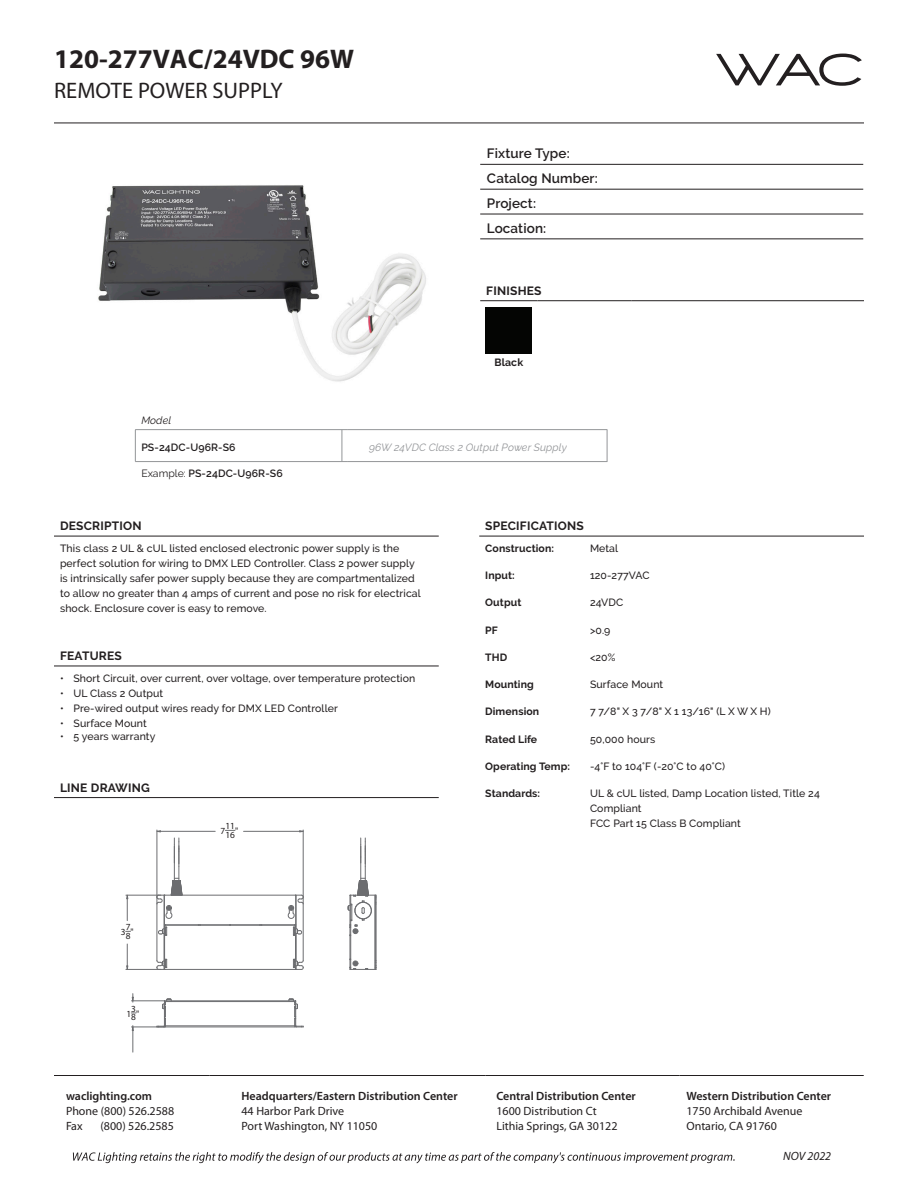
<style>
.page{position:relative;width:918px;height:1188px;background:#fff}
.page>*{position:absolute;margin:0;border:0;box-sizing:border-box;transform-origin:0 0}
.t1{font:700 27px "Myriad Pro";color:#231f20}
.t2{font:22.5px "Myriad Pro";color:#231f20}
.t3{font:600 13.5px/24.9px "Raleway";letter-spacing:.01em;color:#231f20}
.t4{font:12px/15px "Myriad Pro";color:#231f20}
.t5{font:600 12px "Myriad Pro";color:#231f20}
.t6{font:700 12px "Raleway";letter-spacing:.02em;color:#231f20}
.t7{font:italic 12px "Myriad Pro";color:#231f20}
.t8{font:500 10.5px/15px "Raleway";letter-spacing:.01em;color:#231f20}
.t9{font:700 10.5px "Raleway";letter-spacing:.01em;color:#231f20}
.t10{font:600 10.5px "Raleway";letter-spacing:.01em;color:#231f20}
.t11{font:italic 10.5px "Raleway";letter-spacing:.01em;color:#939598}
.t12{font:italic 10.5px "Raleway";letter-spacing:.01em;color:#231f20}
.t13{font:9.3px/6.9px "Myriad Pro";color:#231f20}
.s1{font-weight:400}
</style>
<div class="page">
<hr style="left:54px;top:1075px;width:155px;height:1px;background:#231f20">
<hr style="left:209px;top:1075px;width:277px;height:1px;background:#231f20">
<hr style="left:486px;top:1075px;width:193px;height:1px;background:#231f20">
<hr style="left:679px;top:1075px;width:185px;height:1px;background:#231f20">
<hr style="left:480px;top:164px;width:383px;height:1px;background:#231f20">
<hr style="left:480px;top:189px;width:383px;height:1px;background:#231f20">
<hr style="left:480px;top:214px;width:383px;height:1px;background:#231f20">
<hr style="left:480px;top:239px;width:383px;height:1px;background:#231f20">
<hr style="left:54px;top:123px;width:810px;height:1px;background:#231f20">
<hr style="left:54px;top:536px;width:385px;height:1px;background:#231f20">
<hr style="left:54px;top:666px;width:385px;height:1px;background:#231f20">
<hr style="left:54px;top:797px;width:385px;height:1px;background:#231f20">
<hr style="left:479px;top:536px;width:105px;height:1px;background:#231f20">
<hr style="left:584px;top:536px;width:280px;height:1px;background:#231f20">
<hr style="left:480px;top:300px;width:58px;height:1px;background:#231f20">
<hr style="left:538px;top:300px;width:94px;height:1px;background:#231f20">
<hr style="left:632px;top:300px;width:94px;height:1px;background:#231f20">
<hr style="left:726px;top:300px;width:138px;height:1px;background:#231f20">
<div style="left:486px;top:307px;width:46px;height:46px;background:#040503"></div>
<hr style="left:135px;top:429px;width:213px;height:1px;background:#939598">
<hr style="left:135px;top:430px;width:1px;height:31px;background:#939598">
<hr style="left:348px;top:429px;width:259px;height:1px;background:#939598">
<hr style="left:342px;top:430px;width:1px;height:31px;background:#939598">
<hr style="left:135px;top:461px;width:213px;height:1px;background:#939598">
<hr style="left:348px;top:461px;width:259px;height:1px;background:#939598">
<hr style="left:607px;top:430px;width:1px;height:32px;background:#939598">
<svg style="left:716px;top:54px;width:146px;height:32px"></svg>
<svg style="left:73px;top:1152px;width:662px;height:11px"></svg>
<hr style="left:165px;top:1001px;width:130px;height:1px;background:#6c6d70">
<hr style="left:165px;top:1026px;width:130px;height:1px;background:#6c6d70">
<hr style="left:165px;top:1027px;width:130px;height:1px;background:#6c6d70">
<svg style="left:289px;top:999px;width:15px;height:29px"></svg>
<svg style="left:157px;top:999px;width:15px;height:29px"></svg>
<hr style="left:376px;top:895px;width:1px;height:74px;background:#6c6d70">
<hr style="left:165px;top:895px;width:131px;height:1px;background:#6c6d70">
<hr style="left:165px;top:925px;width:130px;height:1px;background:#6c6d70">
<hr style="left:165px;top:969px;width:130px;height:1px;background:#6c6d70">
<svg style="left:288px;top:895px;width:16px;height:75px"></svg>
<svg style="left:157px;top:838px;width:25px;height:132px"></svg>
<svg style="left:348px;top:838px;width:28px;height:132px"></svg>
<hr style="left:157px;top:830px;width:1px;height:74px;background:#6c6d70">
<hr style="left:303px;top:830px;width:1px;height:74px;background:#6c6d70">
<hr style="left:161px;top:831px;width:54px;height:1px;background:#6c6d70">
<hr style="left:244px;top:831px;width:56px;height:1px;background:#6c6d70">
<hr style="left:126px;top:895px;width:35px;height:1px;background:#6c6d70">
<hr style="left:126px;top:969px;width:35px;height:1px;background:#6c6d70">
<svg style="left:127px;top:896px;width:1px;height:25px"></svg>
<svg style="left:127px;top:944px;width:1px;height:25px"></svg>
<hr style="left:131px;top:1001px;width:33px;height:1px;background:#6c6d70">
<hr style="left:131px;top:1027px;width:34px;height:1px;background:#6c6d70">
<svg style="left:132px;top:994px;width:2px;height:8px"></svg>
<svg style="left:132px;top:1026px;width:2px;height:26px"></svg>
<img style="left:98px;top:185px;width:328px;height:197px">
<h1 class="t1" style="left:54px;top:41px;width:301px">120-277VAC/24VDC 96W</h1>
<h2 class="t2" style="left:54px;top:77px;width:230px">REMOTE POWER SUPPLY</h2>
<p class="t3" style="left:487px;top:141px;width:112px">Fixture Type:<br>Catalog Number:<br>Project:<br>Location:</p>
<p class="t6" style="left:486px;top:284px;width:57px">FINISHES</p>
<p class="t9" style="left:495px;top:356px;width:30px">Black</p>
<p class="t12" style="left:141px;top:414px;width:31px">Model</p>
<p class="t10" style="left:141px;top:441px;width:96px">PS-24DC-U96R-S6</p>
<p class="t11" style="left:369px;top:441px;width:199px">96W 24VDC Class 2 Output Power Supply</p>
<p class="t10" style="left:141px;top:468px;width:143px"><span class="s1">Example:</span> PS-24DC-U96R-S6</p>
<p class="t6" style="left:60px;top:519px;width:83px">DESCRIPTION</p>
<p class="t8" style="left:60px;top:541px;width:362px">This class 2 UL &amp; cUL listed enclosed electronic power supply is the perfect solution for wiring to DMX LED Controller. Class 2 power supply is intrinsically safer power supply because they are compartmentalized to allow no greater than 4 amps of current and pose no risk for electrical shock. Enclosure cover is easy to remove.</p>
<p class="t6" style="left:60px;top:649px;width:63px">FEATURES</p>
<p class="t8" style="left:60px;top:671px;width:357px">• Short Circuit, over current, over voltage, over temperature protection</p>
<p class="t8" style="left:60px;top:686px;width:105px">• UL Class 2 Output</p>
<p class="t8" style="left:60px;top:701px;width:279px">• Pre-wired output wires ready for DMX LED Controller</p>
<p class="t8" style="left:60px;top:716px;width:88px">• Surface Mount</p>
<p class="t8" style="left:60px;top:729px;width:97px">• 5 years warranty</p>
<p class="t6" style="left:60px;top:780px;width:91px">LINE DRAWING</p>
<p class="t13" style="left:221px;top:828px;width:6px">7</p>
<p class="t13" style="left:225px;top:822px;width:14px;line-height:8.4px">11<br>16"</p>
<p class="t6" style="left:485px;top:519px;width:100px">SPECIFICATIONS</p>
<p class="t9" style="left:485px;top:542px;width:70px">Construction:</p>
<p class="t8" style="left:590px;top:541px;width:30px">Metal</p>
<p class="t9" style="left:485px;top:569px;width:31px">Input:</p>
<p class="t8" style="left:590px;top:568px;width:61px">120-277VAC</p>
<p class="t9" style="left:485px;top:597px;width:38px">Output</p>
<p class="t8" style="left:590px;top:595px;width:35px">24VDC</p>
<p class="t9" style="left:485px;top:624px;width:14px">PF</p>
<p class="t8" style="left:590px;top:622px;width:22px">&gt;0.9</p>
<p class="t9" style="left:485px;top:651px;width:24px">THD</p>
<p class="t8" style="left:590px;top:650px;width:27px">&lt;20%</p>
<p class="t9" style="left:485px;top:678px;width:50px">Mounting</p>
<p class="t8" style="left:590px;top:677px;width:75px">Surface Mount</p>
<p class="t9" style="left:485px;top:706px;width:56px">Dimension</p>
<p class="t8" style="left:590px;top:704px;width:182px">7 7/8" X 3 7/8" X 1 13/16" (L X W X H)</p>
<p class="t9" style="left:485px;top:733px;width:54px">Rated Life</p>
<p class="t8" style="left:590px;top:731px;width:67px">50,000 hours</p>
<p class="t9" style="left:485px;top:760px;width:86px">Operating Temp:</p>
<p class="t8" style="left:590px;top:759px;width:136px">-4°F to 104°F (-20°C to 40°C)</p>
<p class="t9" style="left:485px;top:787px;width:56px">Standards:</p>
<p class="t8" style="left:590px;top:786px;width:231px">UL &amp; cUL listed, Damp Location listed, Title 24<br>Compliant<br>FCC Part 15 Class B Compliant</p>
<p class="t13" style="left:121px;top:929px;width:6px">3</p>
<p class="t13" style="left:126px;top:923px;width:9px">7<br>8"</p>
<p class="t13" style="left:127px;top:1010px;width:6px">1</p>
<p class="t13" style="left:131px;top:1005px;width:9px">3<br>8"</p>
<p class="t5" style="left:66px;top:1089px;width:88px">waclighting.com</p>
<p class="t4" style="left:66px;top:1104px;width:110px">Phone (800) 526.2588<br>Fax</p>
<p class="t4" style="left:100px;top:1119px;width:75px">(800) 526.2585</p>
<p class="t5" style="left:242px;top:1089px;width:218px">Headquarters/Eastern Distribution Center</p>
<p class="t4" style="left:242px;top:1104px;width:137px">44 Harbor Park Drive<br>Port Washington, NY 11050</p>
<p class="t5" style="left:496px;top:1089px;width:141px">Central Distribution Center</p>
<p class="t4" style="left:496px;top:1104px;width:123px">1600 Distribution Ct<br>Lithia Springs, GA 30122</p>
<p class="t5" style="left:686px;top:1089px;width:146px">Western Distribution Center</p>
<p class="t4" style="left:686px;top:1104px;width:117px">1750 Archibald Avenue<br>Ontario, CA 91760</p>
<p class="t7" style="left:783px;top:1149px;width:49px">NOV 2022</p>
</div>
